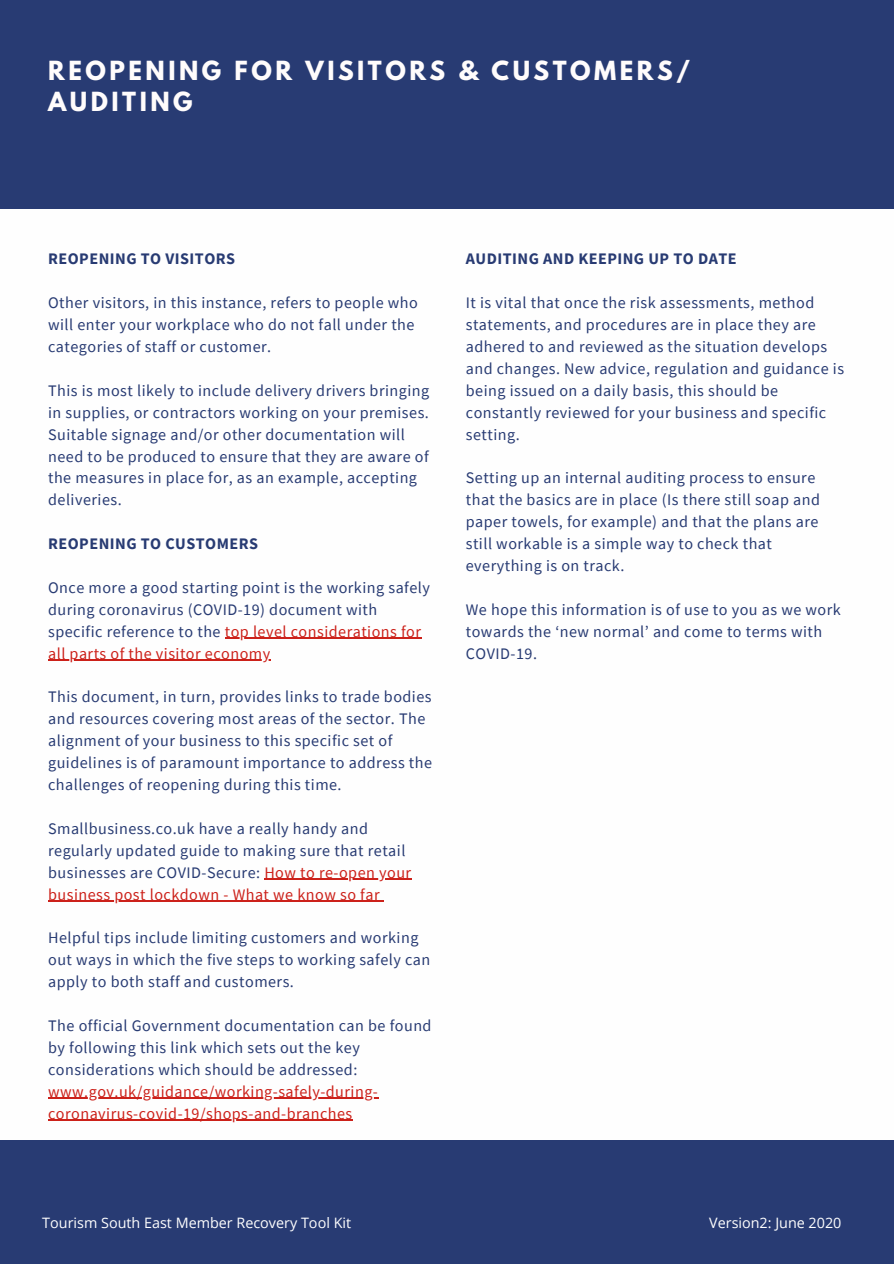
<style>
.page{position:relative;width:894px;height:1264px;background:#fff}
.page>*{position:absolute;margin:0;border:0;box-sizing:border-box;transform-origin:0 0}
.t1{font:700 23.4px/31.8px "League Spartan";letter-spacing:.15em;color:#fffcfc}
.t2{font:16.05px/21.9px "Source Sans Pro";letter-spacing:.03em;color:#283b73}
.t3{font:16.05px/21.9px "Source Sans Pro";letter-spacing:.03em;color:#cc211a}
.t4{font:700 16.05px "Source Sans Pro";letter-spacing:.03em;color:#283b73}
.t5{font:14.4px "Open Sans";color:#fff}
.s1{color:#cc211a}
</style>
<div class="page">
<div style="left:0;top:0;width:893px;height:1263px;background:#283b73"></div>
<div style="left:0;top:209px;width:893px;height:930px;background:#fefefe"></div>
<hr style="left:225px;top:638px;width:196px;height:1px;background:#cc211a">
<hr style="left:48px;top:659px;width:223px;height:2px;background:#cc211a">
<hr style="left:264px;top:878px;width:147px;height:1px;background:#cc211a">
<hr style="left:48px;top:900px;width:332px;height:1px;background:#cc211a">
<hr style="left:48px;top:1097px;width:330px;height:1px;background:#cc211a">
<hr style="left:48px;top:1119px;width:305px;height:1px;background:#cc211a">
<h1 class="t1" style="left:48px;top:57px;width:643px">REOPENING FOR VISITORS &amp; CUSTOMERS/<br>AUDITING</h1>
<p class="t4" style="left:48px;top:248px;width:188px">REOPENING TO VISITORS</p>
<p class="t2" style="left:48px;top:291px;width:371px">Other visitors, in this instance, refers to people who will enter your workplace who do not fall under the categories of staff or customer.</p>
<p class="t2" style="left:48px;top:379px;width:382px">This is most likely to include delivery drivers bringing in supplies, or contractors working on your premises.<br>Suitable signage and/or other documentation will need to be produced to ensure that they are aware of the measures in place for, as an example, accepting deliveries.</p>
<p class="t4" style="left:48px;top:533px;width:211px">REOPENING TO CUSTOMERS</p>
<p class="t2" style="left:48px;top:576px;width:383px">Once more a good starting point is the working safely during coronavirus (COVID-19) document with specific reference to the <span class="s1">top level considerations for all parts of the visitor economy</span></p>
<p class="t2" style="left:48px;top:685px;width:385px">This document, in turn, provides links to trade bodies and resources covering most areas of the sector. The alignment of your business to this specific set of guidelines is of paramount importance to address the challenges of reopening during this time.</p>
<p class="t2" style="left:48px;top:817px;width:364px">Smallbusiness.co.uk have a really handy and regularly updated guide to making sure that retail businesses are COVID-Secure: <span class="s1">How to re-open your business post lockdown - What we know so far</span></p>
<p class="t2" style="left:48px;top:926px;width:383px">Helpful tips include limiting customers and working out ways in which the five steps to working safely can apply to both staff and customers.</p>
<p class="t2" style="left:48px;top:1014px;width:385px">The official Government documentation can be found by following this link which sets out the key considerations which should be addressed:</p>
<p class="t3" style="left:48px;top:1080px;width:331px">www.gov.uk/guidance/working-safely-during&shy;coronavirus-covid-19/shops-and-branches</p>
<p class="t4" style="left:465px;top:248px;width:272px">AUDITING AND KEEPING UP TO DATE</p>
<p class="t2" style="left:465px;top:291px;width:379px">It is vital that once the risk assessments, method statements, and procedures are in place they are adhered to and reviewed as the situation develops and changes. New advice, regulation and guidance is being issued on a daily basis, this should be constantly reviewed for your business and specific setting.</p>
<p class="t2" style="left:465px;top:467px;width:355px">Setting up an internal auditing process to ensure that the basics are in place (Is there still soap and paper towels, for example) and that the plans are still workable is a simple way to check that everything is on track.</p>
<p class="t2" style="left:465px;top:598px;width:376px">We hope this information is of use to you as we work towards the ‘new normal’ and come to terms with<br>COVID-19.</p>
<p class="t5" style="left:42px;top:1212px;width:310px">Tourism South East Member Recovery Tool Kit</p>
<p class="t5" style="left:709px;top:1212px;width:134px">Version2: June 2020</p>
</div>
